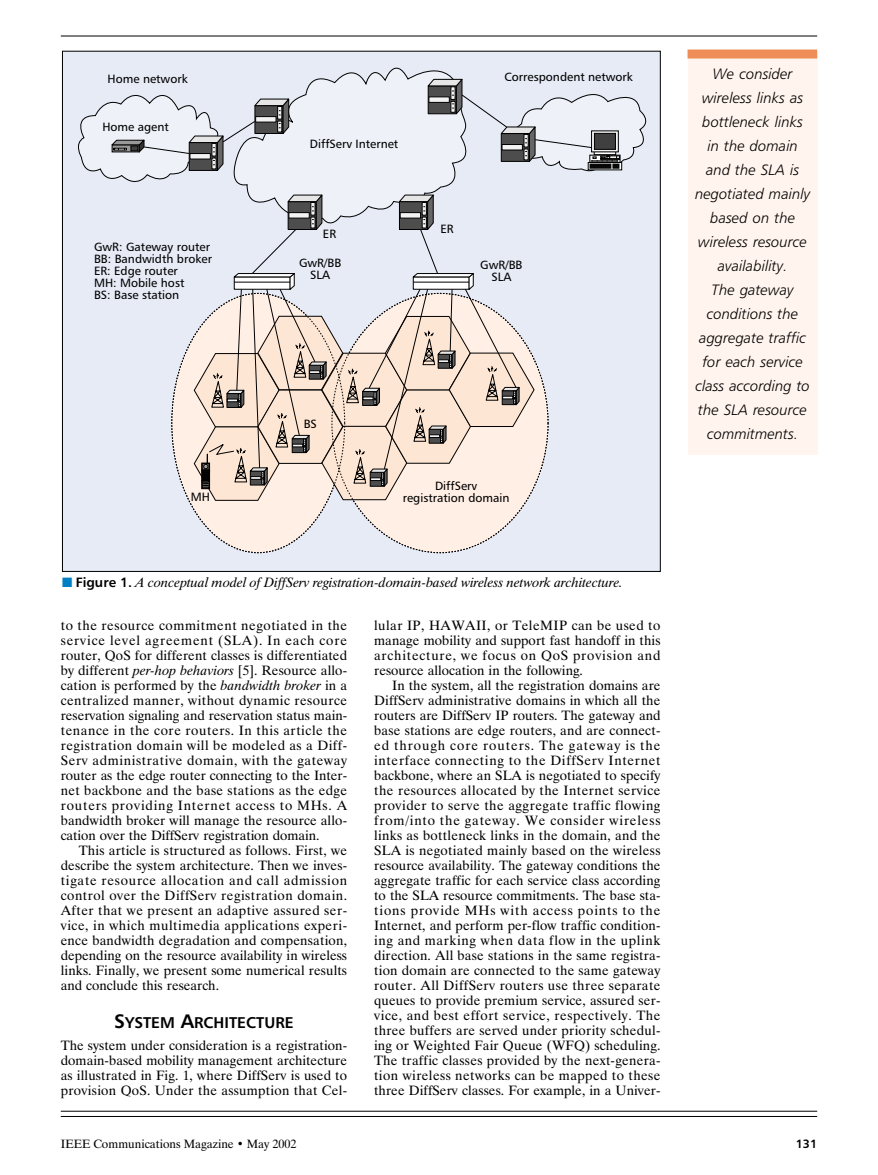
<style>
.page{position:relative;width:878px;height:1175px;background:#fff}
.page>*{position:absolute;margin:0;border:0;box-sizing:border-box;transform-origin:0 0}
.t1{font:15.6px "Humanist 777 BT Bold B";color:#000}
.t2{font:15px/24px "Humanist 777 BT Light Italic B";color:#000;text-align:center}
.t3{font:13.5px/15px "Dutch 801 BT";letter-spacing:.005em;color:#000;text-align:justify}
.t4{font:italic 13.5px "Dutch 801 BT";color:#000}
.t5{font:12px/12px "Humanist 777 BT Roman B";color:#000;text-align:center}
.t6{font:12px "Dutch 801 BT";color:#000}
.t7{font:12px "Humanist 777 BT Bold B";color:#000}
.s1{color:#007fc5}
.s2{font-family:"Humanist 777 BT Bold B";font-style:normal}
.s3{font-style:italic}
.s4{font-size:19.5px}
</style>
<div class="page">
<hr style="left:61px;top:36px;width:756px;height:1px;background:#000">
<hr style="left:61px;top:1116px;width:756px;height:1px;background:#000">
<hr style="left:61px;top:1110px;width:756px;height:1px;background:#000">
<div style="left:688px;top:62px;width:129px;height:392px;background:#fff4ee"></div>
<svg style="left:688px;top:58px;width:129px;height:4px"></svg>
<div style="left:687px;top:50px;width:130px;height:8px;background:#ee8d57"></div>
<div style="left:62px;top:51px;width:598px;height:520px;background:#e6ebf6"></div>
<svg style="left:305px;top:67px;width:147px;height:27px"></svg>
<svg style="left:592px;top:94px;width:55px;height:77px"></svg>
<svg style="left:427px;top:77px;width:36px;height:17px"></svg>
<svg style="left:78px;top:95px;width:65px;height:88px"></svg>
<svg style="left:143px;top:94px;width:449px;height:178px"></svg>
<svg style="left:233px;top:272px;width:241px;height:21px"></svg>
<svg style="left:171px;top:293px;width:378px;height:260px"></svg>
<p class="t5" style="left:108px;top:74px;width:82px">Home network</p>
<p class="t5" style="left:504px;top:72px;width:130px">Correspondent network</p>
<p class="t5" style="left:102px;top:122px;width:68px">Home agent</p>
<p class="t5" style="left:310px;top:139px;width:90px">DiffServ Internet</p>
<p class="t5" style="left:94px;top:242px;width:119px;text-align:left">GwR: Gateway router<br>BB: Bandwidth broker<br>ER: Edge router<br>MH: Mobile host<br>BS: Base station</p>
<p class="t5" style="left:323px;top:229px;width:15px">ER</p>
<p class="t5" style="left:299px;top:258px;width:44px">GwR/BB<br>SLA</p>
<p class="t5" style="left:303px;top:419px;width:15px">BS</p>
<p class="t5" style="left:440px;top:224px;width:15px">ER</p>
<p class="t5" style="left:480px;top:260px;width:44px">GwR/BB<br>SLA</p>
<p class="t5" style="left:435px;top:481px;width:44px">DiffServ</p>
<p class="t5" style="left:191px;top:492px;width:21px">MH</p>
<p class="t5" style="left:403px;top:493px;width:108px">registration domain</p>
<p class="t4" style="left:62px;top:577px;width:562px"><span class="s1">■</span> <span class="s2">Figure 1.</span> A conceptual model of DiffServ registration-domain-based wireless network architecture.</p>
<p class="t3" style="left:61px;top:619px;width:288px">to the resource commitment negotiated in the service level agreement (SLA). In each core router, QoS for different classes is differentiated by different <span class="s3">per-hop behaviors</span> [5]. Resource allo&shy;cation is performed by the <span class="s3">bandwidth broker</span> in a centralized manner, without dynamic resource reservation signaling and reservation status main&shy;tenance in the core routers. In this article the registration domain will be modeled as a Diff-Serv administrative domain, with the gateway router as the edge router connecting to the Inter&shy;net backbone and the base stations as the edge routers providing Internet access to MHs. A bandwidth broker will manage the resource allo&shy;cation over the DiffServ registration domain.</p>
<p class="t3" style="left:61px;top:844px;width:288px;text-indent:18px">This article is structured as follows. First, we describe the system architecture. Then we inves&shy;tigate resource allocation and call admission control over the DiffServ registration domain.<br>After that we present an adaptive assured ser&shy;vice, in which multimedia applications experi&shy;ence bandwidth degradation and compensation, depending on the resource availability in wireless links. Finally, we present some numerical results and conclude this research.</p>
<p class="t1" style="left:114px;top:1017px;width:181px"><span class="s4">S</span>YSTEM <span class="s4">A</span>RCHITECTURE</p>
<p class="t3" style="left:61px;top:1039px;width:288px">The system under consideration is a registration&shy;domain-based mobility management architecture as illustrated in Fig. 1, where DiffServ is used to provision QoS. Under the assumption that Cel-</p>
<p class="t3" style="left:374px;top:619px;width:288px">lular IP, HAWAII, or TeleMIP can be used to manage mobility and support fast handoff in this architecture, we focus on QoS provision and resource allocation in the following.</p>
<p class="t3" style="left:374px;top:679px;width:288px;text-indent:18px">In the system, all the registration domains are DiffServ administrative domains in which all the routers are DiffServ IP routers. The gateway and base stations are edge routers, and are connect&shy;ed through core routers. The gateway is the interface connecting to the DiffServ Internet backbone, where an SLA is negotiated to specify the resources allocated by the Internet service provider to serve the aggregate traffic flowing from/into the gateway. We consider wireless links as bottleneck links in the domain, and the SLA is negotiated mainly based on the wireless resource availability. The gateway conditions the aggregate traffic for each service class according to the SLA resource commitments. The base sta&shy;tions provide MHs with access points to the Internet, and perform per-flow traffic condition&shy;ing and marking when data flow in the uplink direction. All base stations in the same registra&shy;tion domain are connected to the same gateway router. All DiffServ routers use three separate queues to provide premium service, assured ser&shy;vice, and best effort service, respectively. The three buffers are served under priority schedul&shy;ing or Weighted Fair Queue (WFQ) scheduling.<br>The traffic classes provided by the next-genera&shy;tion wireless networks can be mapped to these three DiffServ classes. For example, in a Univer-</p>
<p class="t2" style="left:695px;top:64px;width:117px">We consider wireless links as bottleneck links in the domain and the SLA is negotiated mainly based on the wireless resource availability.<br>The gateway conditions the aggregate traffic for each service class according to the SLA resource commitments.</p>
<p class="t6" style="left:61px;top:1139px;width:237px">IEEE Communications Magazine • May 2002</p>
<p class="t7" style="left:795px;top:1139px;width:23px">131</p>
</div>
